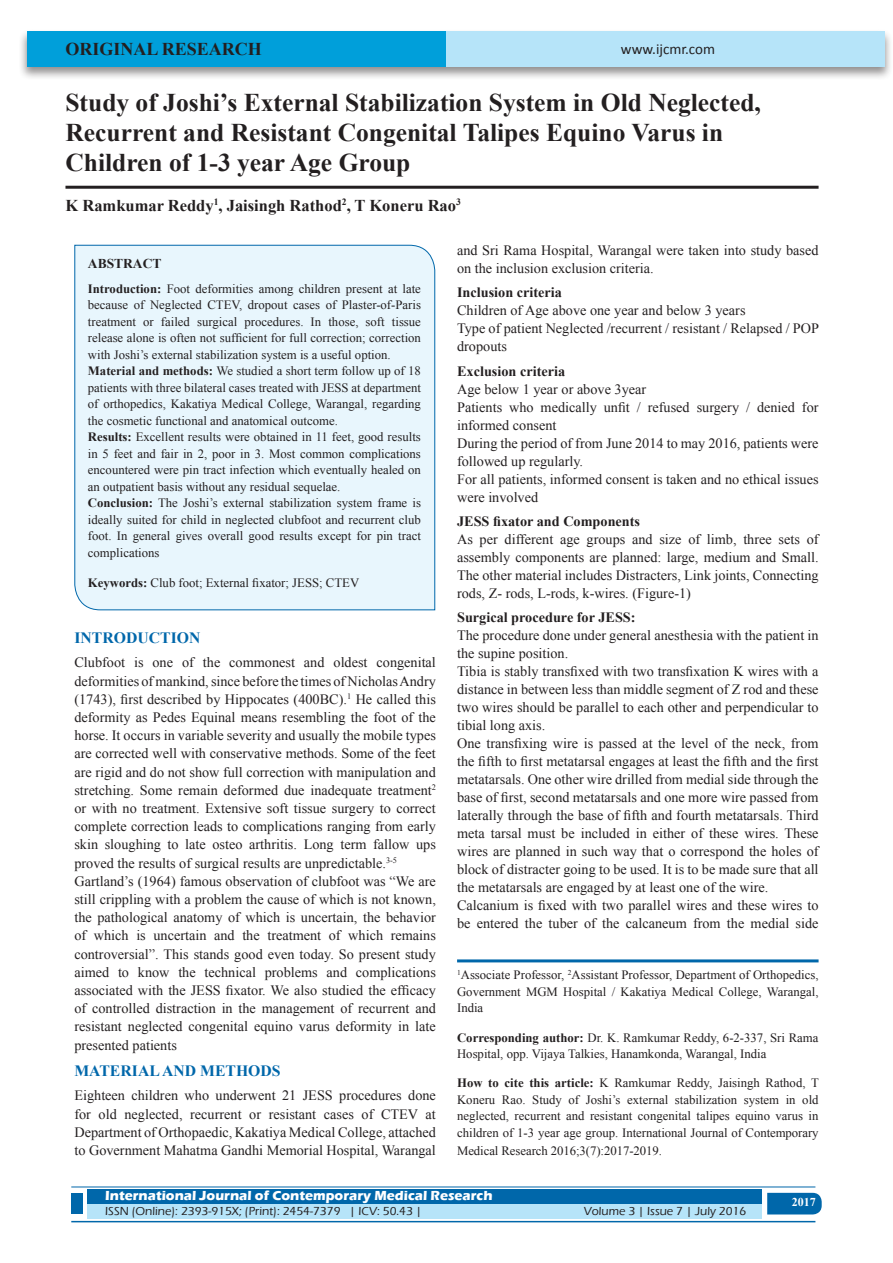
<style>
.page{position:relative;width:893px;height:1263px;background:#fff}
.page>*{position:absolute;margin:0;border:0;box-sizing:border-box;transform-origin:0 0}
.A_Title_New{font:700 25.5px/30px "Times New Roman";color:#231f20}
.AT_new{font:700 18px "Times New Roman";color:#231f20}
.AU-New{font:700 16.5px "Times New Roman";color:#231f20}
.t1{font:700 15.75px "Times New Roman";color:#0067aa}
.t2{font:15px "Calibri";color:#231f20}
.TX_New{font:14.25px/18.1px "Times New Roman";color:#231f20}
.t3{font:700 14.25px "Times New Roman";color:#231f20}
.t4{font:700 13.5px "Eras ITC";color:#fff}
.t5{font:700 13.5px "Times New Roman";color:#231f20}
.HTC_new{font:12.75px/16.5px "Times New Roman";color:#231f20}
.Affi_New{font:12.75px/16.5px "Times New Roman";color:#231f20;text-align:justify}
.Corresponding{font:12.75px/16.5px "Times New Roman";color:#231f20}
.t6{font:500 12px "Eras ITC";color:#231f20}
.t7{font:700 12px "Times New Roman";color:#fff}
.s1{font-weight:700}
</style>
<div class="page">
<div style="left:19px;top:29px;width:874px;height:52px;background:#231f20;opacity:.5"></div>
<div style="left:27px;top:31px;width:858px;height:35px;background:#b6e4f9"></div>
<div style="left:27px;top:31px;width:419px;height:35px;background:#009fda"></div>
<div style="left:87px;top:1189px;width:674px;height:15px;background:#0067aa"></div>
<div style="left:87px;top:1204px;width:674px;height:15px;background:#b6e4f9"></div>
<svg style="left:767px;top:1193px;width:55px;height:21px"></svg>
<hr style="left:71px;top:1186px;width:744px;height:1px;background:#0067aa">
<hr style="left:71px;top:1221px;width:744px;height:1px;background:#0067aa">
<div style="left:71px;top:1193px;width:12px;height:21px;background:#0067aa"></div>
<hr style="left:65px;top:186px;width:754px;height:3px;background:#231f20">
<div style="left:74px;top:244px;width:361px;height:367px;background:#e8f6fd"></div>
<hr style="left:457px;top:959px;width:362px;height:3px;background:#0067aa">
<p class="AT_new" style="left:65px;top:36px;width:198px">ORIGINAL RESEARCH</p>
<p class="t2" style="left:621px;top:40px;width:96px">www.ijcmr.com</p>
<p class="A_Title_New" style="left:65px;top:87px;width:697px">Study of Joshi’s External Stabilization System in Old Neglected,<br>Recurrent and Resistant Congenital Talipes Equino Varus in<br>Children of 1-3 year Age Group</p>
<p class="AU-New" style="left:65px;top:194px;width:397px">K Ramkumar Reddy<sup>1</sup>, Jaisingh Rathod<sup>2</sup>, T Koneru Rao<sup>3</sup></p>
<p class="t5" style="left:88px;top:254px;width:75px">ABSTRACT</p>
<p class="HTC_new" style="left:88px;top:280px;width:335px"><span class="s1">Introduction:</span> Foot deformities among children present at late because of Neglected CTEV, dropout cases of Plaster-of-Paris treatment or failed surgical procedures. In those, soft tissue release alone is often not sufficient for full correction; correction with Joshi’s external stabilization system is a useful option.<br><span class="s1">Material and methods:</span> We studied a short term follow up of 18 patients with three bilateral cases treated with JESS at department of orthopedics, Kakatiya Medical College, Warangal, regarding the cosmetic functional and anatomical outcome.<br><span class="s1">Results:</span> Excellent results were obtained in 11 feet, good results in 5 feet and fair in 2, poor in 3. Most common complications encountered were pin tract infection which eventually healed on an outpatient basis without any residual sequelae.<br><span class="s1">Conclusion:</span> The Joshi’s external stabilization system frame is ideally suited for child in neglected clubfoot and recurrent club foot. In general gives overall good results except for pin tract complications</p>
<p class="HTC_new" style="left:88px;top:575px;width:273px"><span class="s1">Keywords:</span> Club foot; External fixator; JESS; CTEV</p>
<h1 class="t1" style="left:74px;top:626px;width:127px">INTRODUCTION</h1>
<p class="TX_New" style="left:74px;top:653px;width:363px;text-align:justify">Clubfoot is one of the commonest and oldest congenital deformities of mankind, since before the times of Nicholas Andry (1743), first described by Hippocates (400BC).<sup>1</sup> He called this deformity as Pedes Equinal means resembling the foot of the horse. It occurs in variable severity and usually the mobile types are corrected well with conservative methods. Some of the feet are rigid and do not show full correction with manipulation and stretching. Some remain deformed due inadequate treatment<sup>2 </sup>or with no treatment. Extensive soft tissue surgery to correct complete correction leads to complications ranging from early skin sloughing to late osteo arthritis. Long term fallow ups proved the results of surgical results are unpredictable.<sup>3-5</sup></p>
<p class="TX_New" style="left:74px;top:872px;width:363px;text-align:justify">Gartland’s (1964) famous observation of clubfoot was “We are still crippling with a problem the cause of which is not known, the pathological anatomy of which is uncertain, the behavior of which is uncertain and the treatment of which remains controversial”. This stands good even today. So present study aimed to know the technical problems and complications associated with the JESS fixator. We also studied the efficacy of controlled distraction in the management of recurrent and resistant neglected congenital equino varus deformity in late presented patients</p>
<h1 class="t1" style="left:74px;top:1059px;width:208px">MATERIAL AND METHODS</h1>
<p class="TX_New" style="left:74px;top:1086px;width:363px;text-align:justify">Eighteen children who underwent 21 JESS procedures done for old neglected, recurrent or resistant cases of CTEV at Department of Orthopaedic, Kakatiya Medical College, attached to Government Mahatma Gandhi Memorial Hospital, Warangal</p>
<p class="TX_New" style="left:457px;top:241px;width:363px">and Sri Rama Hospital, Warangal were taken into study based on the inclusion exclusion criteria.</p>
<h2 class="t3" style="left:457px;top:282px;width:106px">Inclusion criteria</h2>
<p class="TX_New" style="left:457px;top:301px;width:290px">Children of Age above one year and below 3 years</p>
<p class="TX_New" style="left:457px;top:319px;width:364px">Type of patient Neglected /recurrent / resistant / Relapsed / POP dropouts</p>
<h2 class="t3" style="left:457px;top:361px;width:110px">Exclusion criteria</h2>
<p class="TX_New" style="left:457px;top:379px;width:191px">Age below 1 year or above 3year</p>
<p class="TX_New" style="left:457px;top:397px;width:363px">Patients who medically unfit / refused surgery / denied for informed consent</p>
<p class="TX_New" style="left:457px;top:433px;width:363px">During the period of from June 2014 to may 2016, patients were followed up regularly.</p>
<p class="TX_New" style="left:457px;top:469px;width:363px">For all patients, informed consent is taken and no ethical issues were involved</p>
<h2 class="t3" style="left:457px;top:511px;width:185px">JESS fixator and Components</h2>
<p class="TX_New" style="left:457px;top:530px;width:363px;text-align:justify">As per different age groups and size of limb, three sets of assembly components are planned: large, medium and Small.<br>The other material includes Distracters, Link joints, Connecting rods, Z- rods, L-rods, k-wires. (Figure-1)</p>
<h2 class="t3" style="left:457px;top:608px;width:180px">Surgical procedure for JESS:</h2>
<p class="TX_New" style="left:457px;top:626px;width:363px">The procedure done under general anesthesia with the patient in the supine position.</p>
<p class="TX_New" style="left:457px;top:662px;width:363px;text-align:justify">Tibia is stably transfixed with two transfixation K wires with a distance in between less than middle segment of Z rod and these two wires should be parallel to each other and perpendicular to tibial long axis.</p>
<p class="TX_New" style="left:457px;top:734px;width:363px;text-align:justify">One transfixing wire is passed at the level of the neck, from the fifth to first metatarsal engages at least the fifth and the first metatarsals. One other wire drilled from medial side through the base of first, second metatarsals and one more wire passed from laterally through the base of fifth and fourth metatarsals. Third meta tarsal must be included in either of these wires. These wires are planned in such way that o correspond the holes of block of distracter going to be used. It is to be made sure that all the metatarsals are engaged by at least one of the wire.</p>
<p class="TX_New" style="left:457px;top:896px;width:363px">Calcanium is fixed with two parallel wires and these wires to be entered the tuber of the calcaneum from the medial side</p>
<p class="Affi_New" style="left:457px;top:967px;width:363px"><sup>1</sup>Associate Professor, <sup>2</sup>Assistant Professor, Department of Orthopedics, Government MGM Hospital / Kakatiya Medical College, Warangal, India</p>
<p class="Corresponding" style="left:457px;top:1029px;width:363px"><span class="s1">Corresponding author:</span> Dr. K. Ramkumar Reddy, 6-2-337, Sri Rama<br>Hospital, opp. Vijaya Talkies, Hanamkonda, Warangal, India</p>
<p class="HTC_new" style="left:457px;top:1075px;width:363px;text-align:justify"><span class="s1">How to cite this article:</span> K Ramkumar Reddy, Jaisingh Rathod, T Koneru Rao. Study of Joshi’s external stabilization system in old neglected, recurrent and resistant congenital talipes equino varus in children of 1-3 year age group. International Journal of Contemporary</p>
<p class="HTC_new" style="left:457px;top:1142px;width:206px">Medical Research 2016;3(7):2017-2019.</p>
<p class="t4" style="left:105px;top:1188px;width:389px">International Journal of Contemporary Medical Research</p>
<p class="t6" style="left:105px;top:1204px;width:318px">ISSN (Online): 2393-915X; (Print): 2454-7379 | ICV: 50.43 |</p>
<p class="t6" style="left:584px;top:1204px;width:164px">Volume 3 | Issue 7 | July 2016</p>
<h4 class="t7" style="left:792px;top:1194px;width:25px">2017</h4>
</div>
